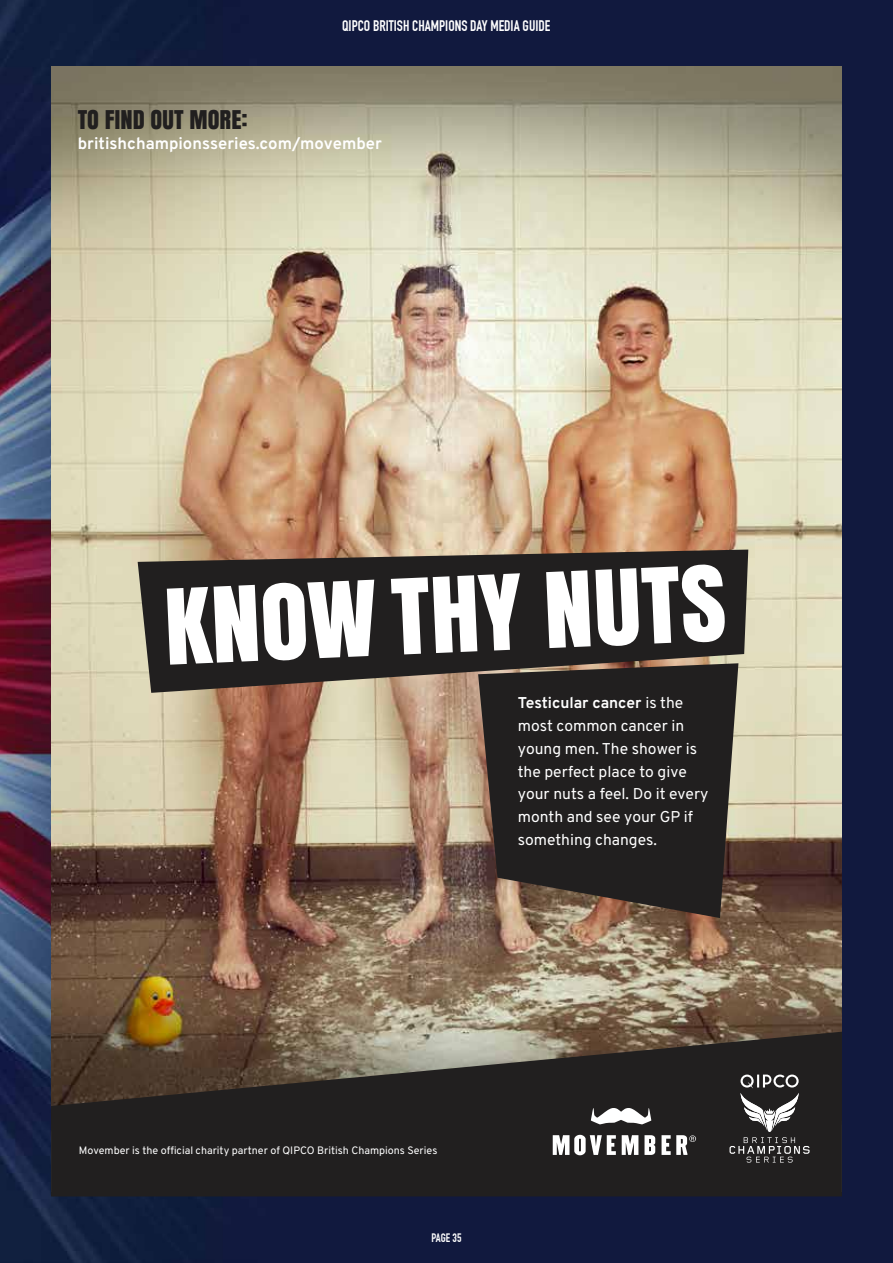
<style>
.page{position:relative;width:893px;height:1263px;background:#fff}
.page>*{position:absolute;margin:0;border:0;box-sizing:border-box;transform-origin:0 0}
.t1{font:97.8px "Anton";color:#fff}
.t2{font:24.15px "Anton";color:#211f1f}
.t3{font:700 16.65px "Overpass";color:#fff}
.t4{font:15.6px/22.8px "Overpass";color:#fff}
.t5{font:700 15px "DIN Condensed";color:#fff}
.t6{font:700 12px "DIN Condensed";color:#fff}
.t7{font:10.8px "Overpass";color:#fff}
.s1{font-weight:700}
</style>
<div class="page">
<img style="left:0;top:0;width:893px;height:1263px">
<img style="left:51px;top:67px;width:791px;height:965px">
<svg style="left:138px;top:549px;width:610px;height:144px;background:#36302c"></svg>
<svg style="left:51px;top:1032px;width:791px;height:164px;background:#352f2b"></svg>
<svg style="left:591px;top:1108px;width:60px;height:16px"></svg>
<svg style="left:662px;top:1135px;width:34px;height:20px"></svg>
<svg style="left:644px;top:1135px;width:11px;height:20px"></svg>
<svg style="left:622px;top:1135px;width:16px;height:20px"></svg>
<svg style="left:553px;top:1135px;width:63px;height:20px"></svg>
<svg style="left:478px;top:663px;width:260px;height:255px;background:#332d29"></svg>
<svg style="left:729px;top:1074px;width:81px;height:88px;background:#4a4848"></svg>
<p class="t5" style="left:342px;top:17px;width:210px">QIPCO BRITISH CHAMPIONS DAY MEDIA GUIDE</p>
<h2 class="t2" style="left:78px;top:101px;width:171px">TO FIND OUT MORE:</h2>
<p class="t3" style="left:78px;top:133px;width:306px">britishchampionsseries.com/movember</p>
<h1 class="t1" style="left:160px;top:552px;width:563px;rotate:-3deg">KNOWTHY NUTS</h1>
<p class="t4" style="left:518px;top:691px;width:192px"><span class="s1">Testicular cancer</span> is the most common cancer in young men. The shower is the perfect place to give your nuts a feel. Do it every month and see your GP if something changes.</p>
<p class="t7" style="left:79px;top:1143px;width:360px">Movember is the official charity partner of QIPCO British Champions Series</p>
<p class="t6" style="left:431px;top:1230px;width:32px">PAGE 35</p>
</div>
